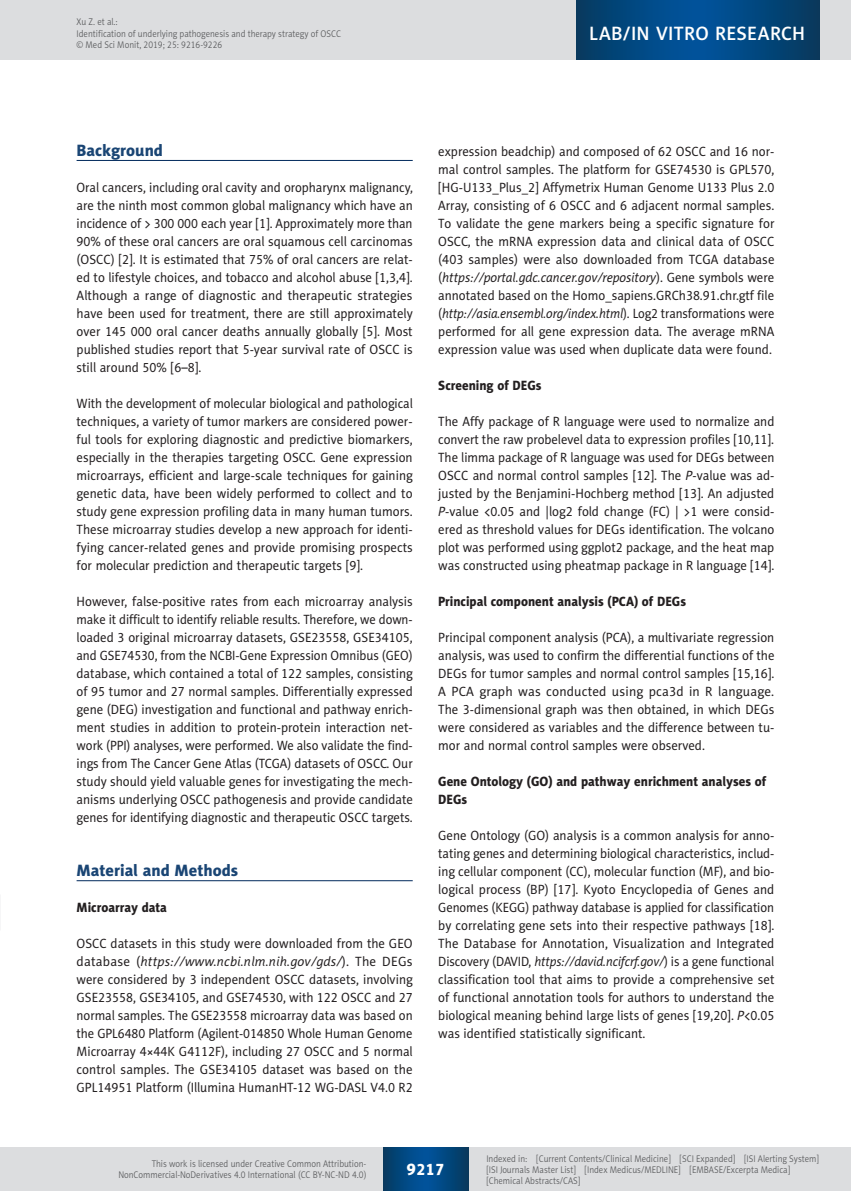
<style>
.page{position:relative;width:851px;height:1191px;background:#fff}
.page>*{position:absolute;margin:0;border:0;box-sizing:border-box;transform-origin:0 0}
.t1{font:19.5px "Naomi Sans EFN Medium";letter-spacing:.01em;color:#fff}
.MSM_Headline_1{font:16.5px "Naomi Sans EFN Heavy";color:#1a4574}
.t2{font:16.5px "Naomi Sans EFN Heavy";color:#fff}
.MSM_Body{font:13.5px/18px "Naomi Sans EFN";color:#231f20;text-align:justify;scale:.95 1}
.MSM_Body-2{font:13.5px/18px "Naomi Sans EFN";color:#231f20;text-align:justify;scale:.94 1}
.MSM_Headline_2{font:13.5px/18px "Naomi Sans EFN Heavy";color:#231f20;scale:.95 1}
.MSM_pagina_zywa{font:9.75px/11.2px "Naomi Sans EFN Light";color:#57585a;scale:.9 1}
.MSM_pagina_sygnatura{font:9.75px "Naomi Sans EFN Light";color:#57585a;scale:.9 1}
.s1{font-style:italic}
</style>
<div class="page">
<hr style="left:77px;top:160px;width:335px;height:1px;background:#00295c">
<hr style="left:77px;top:880px;width:335px;height:1px;background:#00295c">
<div style="left:0;top:1148px;width:850px;height:43px;background:#dcdddf"></div>
<svg style="left:383px;top:1147px;width:85px;height:43px"></svg>
<div style="left:0;top:0;width:850px;height:60px;background:#dcdddf"></div>
<svg style="left:576px;top:0;width:243px;height:60px"></svg>
<p class="MSM_pagina_zywa" style="left:77px;top:16px;width:295px">Xu Z. et al.:<br>Identification of underlying pathogenesis and therapy strategy of OSCC</p>
<p class="MSM_pagina_sygnatura" style="left:77px;top:39px;width:163px">© Med Sci Monit, 2019; 25: 9216-9226</p>
<h1 class="t1" style="left:589px;top:22px;width:217px">LAB/IN VITRO RESEARCH</h1>
<p class="MSM_Headline_1" style="left:77px;top:140px;width:88px">Background</p>
<p class="MSM_Body-2" style="left:77px;top:178px;width:359px">Oral cancers, including oral cavity and oropharynx malignancy, are the ninth most common global malignancy which have an incidence of &gt; 300 000 each year [1]. Approximately more than 90% of these oral cancers are oral squamous cell carcinomas (OSCC) [2]. It is estimated that 75% of oral cancers are relat&shy;ed to lifestyle choices, and tobacco and alcohol abuse [1,3,4].<br>Although a range of diagnostic and therapeutic strategies have been used for treatment, there are still approximately over 145 000 oral cancer deaths annually globally [5]. Most published studies report that 5-year survival rate of OSCC is still around 50% [6–8].</p>
<p class="MSM_Body-2" style="left:77px;top:394px;width:359px">With the development of molecular biological and pathological techniques, a variety of tumor markers are considered power&shy;ful tools for exploring diagnostic and predictive biomarkers, especially in the therapies targeting OSCC. Gene expression microarrays, efficient and large-scale techniques for gaining genetic data, have been widely performed to collect and to study gene expression profiling data in many human tumors.<br>These microarray studies develop a new approach for identi&shy;fying cancer-related genes and provide promising prospects for molecular prediction and therapeutic targets [9].</p>
<p class="MSM_Body" style="left:77px;top:592px;width:355px">However, false-positive rates from each microarray analysis make it difficult to identify reliable results. Therefore, we down&shy;loaded 3 original microarray datasets, GSE23558, GSE34105, and GSE74530, from the NCBI-Gene Expression Omnibus (GEO) database, which contained a total of 122 samples, consisting of 95 tumor and 27 normal samples. Differentially expressed gene (DEG) investigation and functional and pathway enrich&shy;ment studies in addition to protein-protein interaction net&shy;work (PPI) analyses, were performed. We also validate the find&shy;ings from The Cancer Gene Atlas (TCGA) datasets of OSCC. Our study should yield valuable genes for investigating the mech&shy;anisms underlying OSCC pathogenesis and provide candidate genes for identifying diagnostic and therapeutic OSCC targets.</p>
<p class="MSM_Headline_1" style="left:77px;top:860px;width:163px">Material and Methods</p>
<p class="MSM_Headline_2" style="left:77px;top:898px;width:97px">Microarray data</p>
<p class="MSM_Body" style="left:77px;top:934px;width:355px">OSCC datasets in this study were downloaded from the GEO database (<span class="s1">https://www.ncbi.nlm.nih.gov/gds/</span>). The DEGs were considered by 3 independent OSCC datasets, involving GSE23558, GSE34105, and GSE74530, with 122 OSCC and 27 normal samples. The GSE23558 microarray data was based on the GPL6480 Platform (Agilent-014850 Whole Human Genome Microarray 4×44K G4112F), including 27 OSCC and 5 normal control samples. The GSE34105 dataset was based on the GPL14951 Platform (Illumina HumanHT-12 WG-DASL V4.0 R2</p>
<p class="MSM_Body" style="left:438px;top:142px;width:355px">expression beadchip) and composed of 62 OSCC and 16 nor&shy;mal control samples. The platform for GSE74530 is GPL570, [HG-U133_Plus_2] Affymetrix Human Genome U133 Plus 2.0<br>Array, consisting of 6 OSCC and 6 adjacent normal samples.<br>To validate the gene markers being a specific signature for OSCC, the mRNA expression data and clinical data of OSCC (403 samples) were also downloaded from TCGA database (<span class="s1">https://portal.gdc.cancer.gov/repository</span>). Gene symbols were annotated based on the Homo_sapiens.GRCh38.91.chr.gtf file (<span class="s1">http://asia.ensembl.org/index.html</span>). Log2 transformations were performed for all gene expression data. The average mRNA expression value was used when duplicate data were found.</p>
<p class="MSM_Headline_2" style="left:438px;top:376px;width:110px">Screening of DEGs</p>
<p class="MSM_Body" style="left:438px;top:412px;width:355px">The Affy package of R language were used to normalize and convert the raw probelevel data to expression profiles [10,11].<br>The limma package of R language was used for DEGs between OSCC and normal control samples [12]. The <span class="s1">P</span>-value was ad&shy;justed by the Benjamini-Hochberg method [13]. An adjusted <span class="s1">P</span>-value &lt;0.05 and |log2 fold change (FC) | &gt;1 were consid&shy;ered as threshold values for DEGs identification. The volcano plot was performed using ggplot2 package, and the heat map was constructed using pheatmap package in R language [14].</p>
<p class="MSM_Headline_2" style="left:438px;top:592px;width:262px">Principal component analysis (PCA) of DEGs</p>
<p class="MSM_Body" style="left:438px;top:628px;width:355px">Principal component analysis (PCA), a multivariate regression analysis, was used to confirm the differential functions of the DEGs for tumor samples and normal control samples [15,16].<br>A PCA graph was conducted using pca3d in R language.<br>The 3-dimensional graph was then obtained, in which DEGs were considered as variables and the difference between tu&shy;mor and normal control samples were observed.</p>
<p class="MSM_Headline_2" style="left:438px;top:772px;width:347px">Gene Ontology (GO) and pathway enrichment analyses of<br>DEGs</p>
<p class="MSM_Body" style="left:438px;top:826px;width:355px">Gene Ontology (GO) analysis is a common analysis for anno&shy;tating genes and determining biological characteristics, includ&shy;ing cellular component (CC), molecular function (MF), and bio&shy;logical process (BP) [17]. Kyoto Encyclopedia of Genes and Genomes (KEGG) pathway database is applied for classification by correlating gene sets into their respective pathways [18].<br>The Database for Annotation, Visualization and Integrated Discovery (DAVID, <span class="s1">https://david.ncifcrf.gov/</span>) is a gene functional classification tool that aims to provide a comprehensive set of functional annotation tools for authors to understand the biological meaning behind large lists of genes [19,20]. <span class="s1">P</span>&lt;0.05 was identified statistically significant.</p>
<p class="MSM_pagina_zywa" style="left:118px;top:1158px;width:277px;text-align:right">This work is licensed under Creative Common Attribution-<br>NonCommercial-NoDerivatives 4.0 International (CC BY-NC-ND 4.0)</p>
<p class="t2" style="left:406px;top:1159px;width:40px">9217</p>
<p class="MSM_pagina_zywa" style="left:486px;top:1152px;width:371px">Indexed in: [Current Contents/Clinical Medicine] [SCI Expanded] [ISI Alerting System] [ISI Journals Master List] [Index Medicus/MEDLINE] [EMBASE/Excerpta Medica] [Chemical Abstracts/CAS]</p>
</div>
